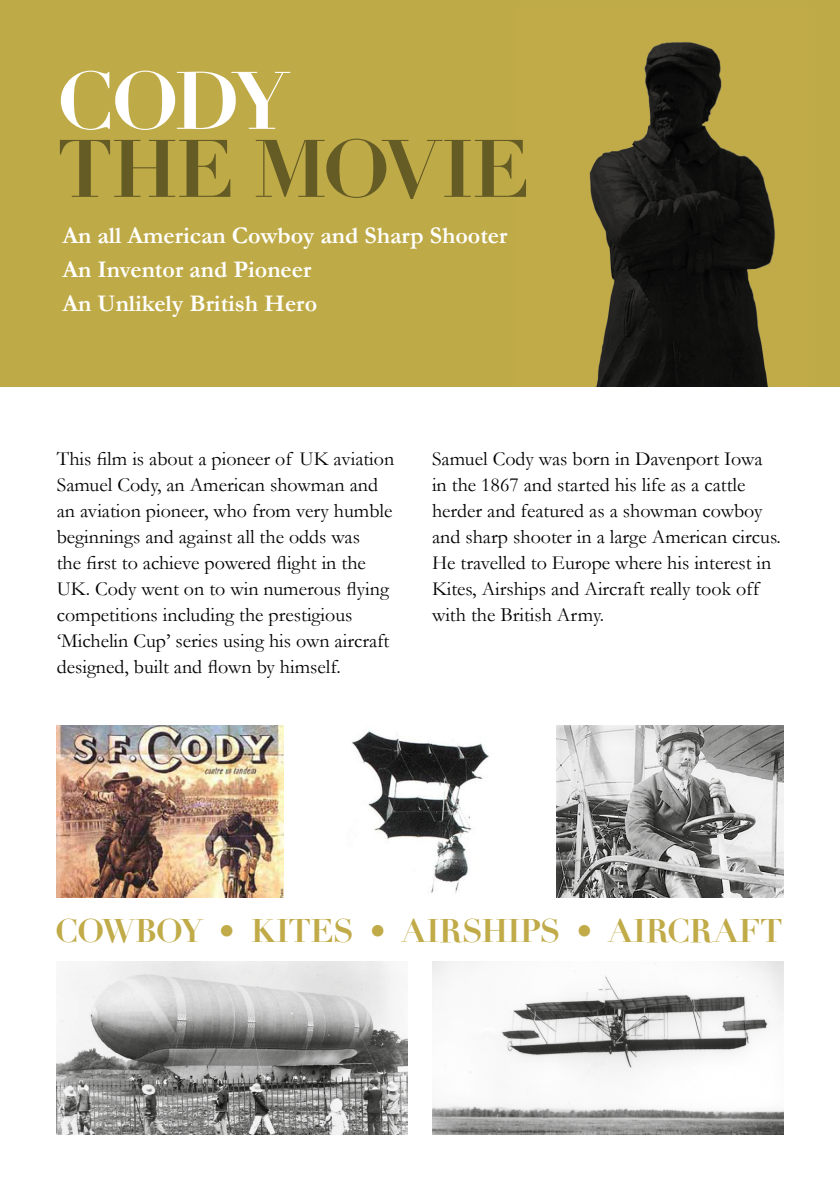
<style>
.page{position:relative;width:840px;height:1191px;background:#fff}
.page>*{position:absolute;margin:0;border:0;box-sizing:border-box;transform-origin:0 0}
.t1{font:700 80px "Didot";letter-spacing:-.025em;color:#655c25}
.t2{font:700 80px "Didot";color:#fff}
.t3{font:700 32px "Didot";letter-spacing:-.015em;color:#c0ab48}
.t4{font:700 24px/34px "Garamond";color:#fff}
.t5{font:20px/26px "Garamond";color:#000}
</style>
<div class="page">
<img style="left:0;top:0;width:839px;height:386px">
<img style="left:56px;top:725px;width:227px;height:172px">
<img style="left:351px;top:731px;width:138px;height:163px">
<img style="left:556px;top:725px;width:227px;height:172px">
<img style="left:56px;top:962px;width:352px;height:172px">
<img style="left:432px;top:962px;width:351px;height:172px">
<h1 class="t2" style="left:57px;top:50px;width:233px">CODY</h1>
<h1 class="t1" style="left:57px;top:118px;width:474px">THE MOVIE</h1>
<p class="t4" style="left:62px;top:218px;width:446px">An all American Cowboy and Sharp Shooter<br>An Inventor and Pioneer<br>An Unlikely British Hero</p>
<p class="t5" style="left:57px;top:445px;width:339px">This film is about a pioneer of UK aviation Samuel Cody, an American showman and an aviation pioneer, who from very humble beginnings and against all the odds was<br>the first to achieve powered flight in the UK. Cody went on to win numerous flying competitions including the prestigious ‘Michelin Cup’ series using his own aircraft designed, built and flown by himself.</p>
<p class="t5" style="left:432px;top:445px;width:350px">Samuel Cody was born in Davenport Iowa in the 1867 and started his life as a cattle herder and featured as a showman cowboy and sharp shooter in a large American circus.<br>He travelled to Europe where his interest in Kites, Airships and Aircraft really took off with the British Army.</p>
<h2 class="t3" style="left:55px;top:911px;width:728px">COWBOY • KITES • AIRSHIPS • AIRCRAFT</h2>
</div>
